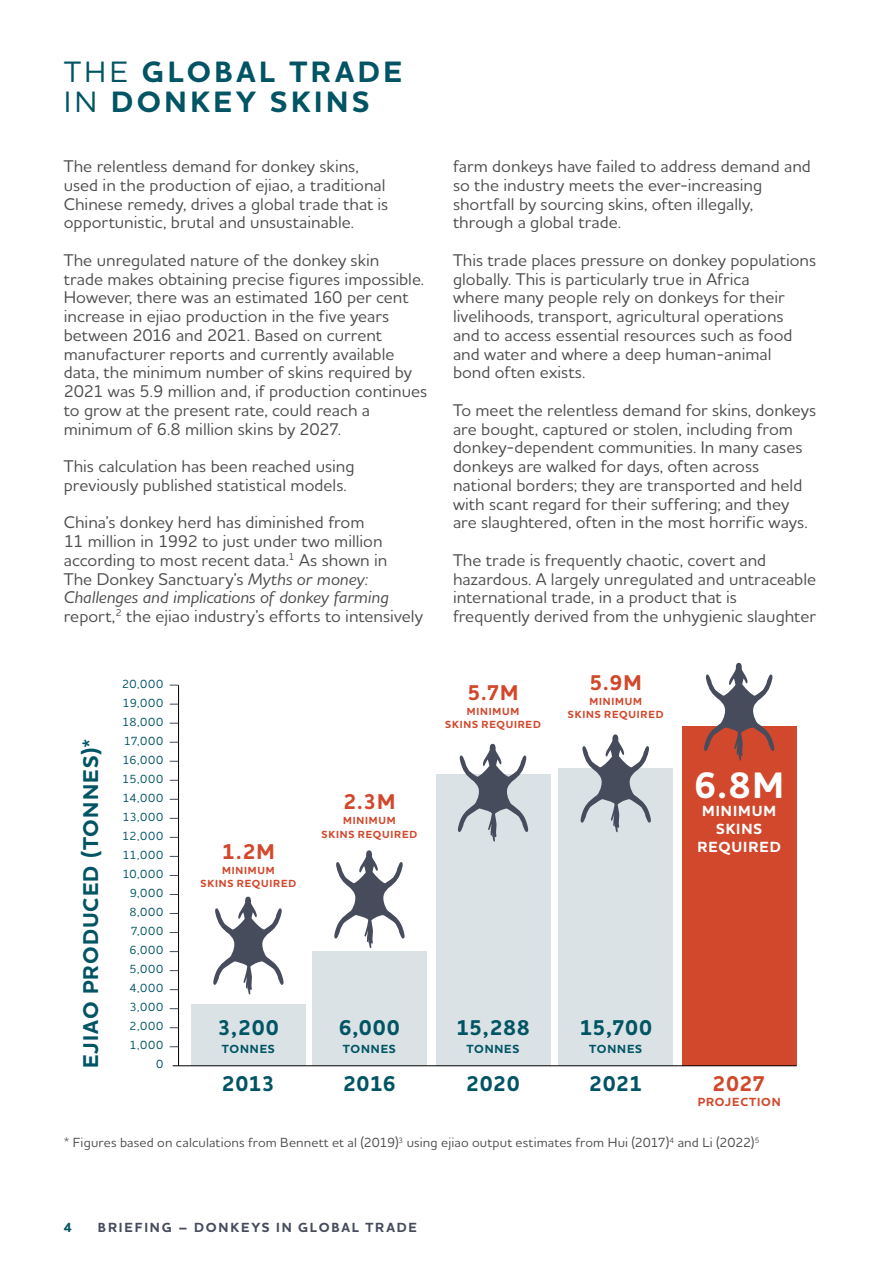
<style>
.page{position:relative;width:893px;height:1263px;background:#fff}
.page>*{position:absolute;margin:0;border:0;box-sizing:border-box;transform-origin:0 0}
.t1{font:700 37.5px "Houschka Alt Pro";color:#fff}
.t2{font:700 30px/30px "Houschka Alt Pro";letter-spacing:.12em;color:#005464}
.t3{font:700 21.75px "Houschka Alt Pro";letter-spacing:.03em;color:#005464}
.t4{font:700 21.75px "Houschka Alt Pro";letter-spacing:.05em;color:#005464}
.t5{font:700 21.75px "Houschka Alt Pro";letter-spacing:.02em;color:#d1482c}
.t6{font:500 17.25px/18.8px "Houschka Alt Pro";color:#4d4d4f}
.t7{font:700 15px/18px "Houschka Alt Pro";letter-spacing:.065em;color:#fff;text-align:center}
.t8{font:500 13.5px "Houschka Alt Pro";letter-spacing:.01em;color:#4d4d4f}
.t9{font:700 13.5px "Houschka Alt Pro";letter-spacing:.135em;color:#474c5d}
.t10{font:700 13.5px "Houschka Alt Pro";color:#005464}
.t11{font:500 12px/19px "Houschka Alt Pro";letter-spacing:.065em;color:#005464;text-align:right}
.t12{font:700 12px "Houschka Alt Pro";letter-spacing:.07em;color:#005464}
.t13{font:700 12px "Houschka Alt Pro";letter-spacing:.06em;color:#d1482c}
.t14{font:700 10.5px/13.5px "Houschka Alt Pro";letter-spacing:.075em;color:#d1482c;text-align:center}
.s1{font-weight:500}
.s2{font-style:italic}
</style>
<div class="page">
<div style="left:191px;top:1004px;width:115px;height:61px;background:#dbe2e6"></div>
<div style="left:312px;top:951px;width:115px;height:114px;background:#dbe2e6"></div>
<div style="left:436px;top:774px;width:114px;height:291px;background:#dbe2e6"></div>
<div style="left:558px;top:768px;width:115px;height:297px;background:#dbe2e6"></div>
<div style="left:682px;top:726px;width:114px;height:339px;background:#d1482c"></div>
<svg style="left:213px;top:897px;width:71px;height:97px"></svg>
<svg style="left:334px;top:850px;width:71px;height:98px"></svg>
<svg style="left:457px;top:744px;width:72px;height:98px"></svg>
<svg style="left:580px;top:734px;width:71px;height:98px"></svg>
<svg style="left:704px;top:663px;width:71px;height:98px"></svg>
<hr style="left:178px;top:685px;width:1px;height:381px;background:#000">
<hr style="left:173px;top:1065px;width:624px;height:1px;background:#000">
<h2 class="t2" style="left:64px;top:58px;width:339px"><span class="s1">THE</span> GLOBAL TRADE<br><span class="s1">IN</span> DONKEY SKINS</h2>
<p class="t6" style="left:64px;top:156px;width:326px">The relentless demand for donkey skins, used in the production of ejiao, a traditional Chinese remedy, drives a global trade that is opportunistic, brutal and unsustainable.</p>
<p class="t6" style="left:64px;top:250px;width:365px">The unregulated nature of the donkey skin<br>trade makes obtaining precise figures impossible.<br>However, there was an estimated 160 per cent increase in ejiao production in the five years between 2016 and 2021. Based on current manufacturer reports and currently available data, the minimum number of skins required by 2021 was 5.9 million and, if production continues to grow at the present rate, could reach a minimum of 6.8 million skins by 2027.</p>
<p class="t6" style="left:64px;top:456px;width:292px">This calculation has been reached using previously published statistical models.</p>
<p class="t6" style="left:64px;top:513px;width:361px">China’s donkey herd has diminished from<br>11 million in 1992 to just under two million according to most recent data.<sup>1</sup> As shown in<br>The Donkey Sanctuary’s <span class="s2">Myths or money:<br>Challenges and implications of donkey farming </span>report,<sup>2</sup> the ejiao industry’s efforts to intensively</p>
<p class="t6" style="left:453px;top:156px;width:359px">farm donkeys have failed to address demand and so the industry meets the ever-increasing shortfall by sourcing skins, often illegally, through a global trade.</p>
<p class="t6" style="left:453px;top:250px;width:365px">This trade places pressure on donkey populations globally. This is particularly true in Africa<br>where many people rely on donkeys for their livelihoods, transport, agricultural operations<br>and to access essential resources such as food and water and where a deep human-animal<br>bond often exists.</p>
<p class="t6" style="left:453px;top:400px;width:365px">To meet the relentless demand for skins, donkeys are bought, captured or stolen, including from donkey-dependent communities. In many cases donkeys are walked for days, often across national borders; they are transported and held with scant regard for their suffering; and they are slaughtered, often in the most horrific ways.</p>
<p class="t6" style="left:453px;top:550px;width:365px">The trade is frequently chaotic, covert and hazardous. A largely unregulated and untraceable international trade, in a product that is frequently derived from the unhygienic slaughter</p>
<p class="t4" style="left:77px;top:1068px;width:331px;rotate:-90deg">EJIAO PRODUCED (TONNES)*</p>
<p class="t11" style="left:122px;top:674px;width:43px">20,000<br>19,000<br>18,000<br>17,000<br>16,000<br>15,000<br>14,000<br>13,000<br>12,000<br>11,000<br>10,000<br>9,000<br>8,000<br>7,000<br>6,000<br>5,000<br>4,000<br>3,000<br>2,000<br>1,000</p>
<p class="t11" style="left:156px;top:1054px;width:9px">0</p>
<p class="t5" style="left:222px;top:837px;width:54px">1.2M</p>
<p class="t14" style="left:201px;top:863px;width:97px">MINIMUM<br>SKINS REQUIRED</p>
<p class="t5" style="left:343px;top:788px;width:53px">2.3M</p>
<p class="t14" style="left:322px;top:814px;width:97px">MINIMUM<br>SKINS REQUIRED</p>
<p class="t5" style="left:468px;top:678px;width:52px">5.7M</p>
<p class="t14" style="left:445px;top:704px;width:97px">MINIMUM<br>SKINS REQUIRED</p>
<p class="t5" style="left:590px;top:668px;width:54px">5.9M</p>
<p class="t14" style="left:568px;top:695px;width:97px">MINIMUM<br>SKINS REQUIRED</p>
<h1 class="t1" style="left:694px;top:761px;width:91px">6.8M</h1>
<p class="t7" style="left:697px;top:802px;width:85px">MINIMUM<br>SKINS<br>REQUIRED</p>
<p class="t3" style="left:218px;top:1013px;width:62px">3,200</p>
<p class="t12" style="left:222px;top:1041px;width:55px">TONNES</p>
<p class="t3" style="left:339px;top:1013px;width:63px">6,000</p>
<p class="t12" style="left:343px;top:1041px;width:55px">TONNES</p>
<p class="t3" style="left:456px;top:1013px;width:75px">15,288</p>
<p class="t12" style="left:466px;top:1041px;width:55px">TONNES</p>
<p class="t3" style="left:579px;top:1013px;width:74px">15,700</p>
<p class="t12" style="left:589px;top:1041px;width:55px">TONNES</p>
<p class="t3" style="left:222px;top:1069px;width:54px">2013</p>
<p class="t3" style="left:343px;top:1069px;width:54px">2016</p>
<p class="t3" style="left:466px;top:1069px;width:55px">2020</p>
<p class="t3" style="left:589px;top:1069px;width:54px">2021</p>
<p class="t5" style="left:713px;top:1070px;width:55px">2027</p>
<p class="t13" style="left:698px;top:1094px;width:84px">PROJECTION</p>
<p class="t8" style="left:64px;top:1134px;width:697px">* Figures based on calculations from Bennett et al (2019)<sup>3</sup> using ejiao output estimates from Hui (2017)<sup>4</sup> and Li (2022)<sup>5</sup></p>
<p class="t10" style="left:64px;top:1219px;width:10px">4</p>
<p class="t9" style="left:98px;top:1219px;width:321px">BRIEFING – DONKEYS IN GLOBAL TRADE</p>
</div>
